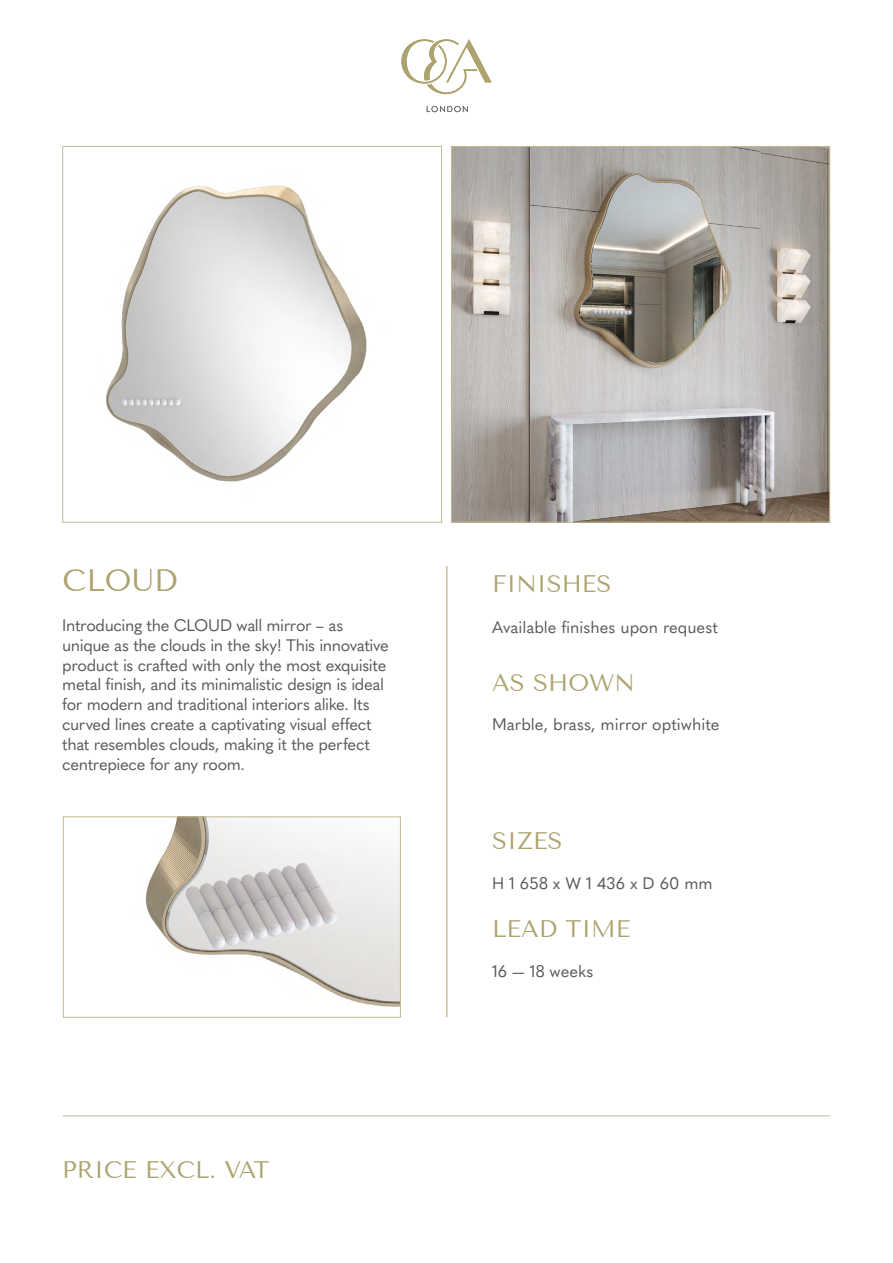
<style>
.page{position:relative;width:893px;height:1263px;background:#fff}
.page>*{position:absolute;margin:0;border:0;box-sizing:border-box;transform-origin:0 0}
.t1{font:30.9px "Tenor Sans";color:#ada36e}
.t2{font:24px "Tenor Sans";color:#ada36e}
.t3{font:16.5px/19.8px "Quasimoda";letter-spacing:-.02em;color:#58595b}
.t4{font:16.5px "Quasimoda";color:#58595b}
.t5{font:16.5px "Quasimoda";letter-spacing:.015em;color:#58595b}
</style>
<div class="page">
<hr style="left:446px;top:566px;width:1px;height:451px;background:#ada36e">
<hr style="left:63px;top:1115px;width:767px;height:1px;background:#c3bb92">
<svg style="left:401px;top:39px;width:91px;height:55px"></svg>
<svg style="left:427px;top:106px;width:41px;height:6px"></svg>
<img style="left:106px;top:185px;width:261px;height:297px">
<div style="left:62px;top:146px;width:380px;height:377px;border:1px solid #c3bb92"></div>
<img style="left:453px;top:148px;width:375px;height:373px">
<div style="left:451px;top:146px;width:379px;height:377px;border:1px solid #c3bb92"></div>
<img style="left:145px;top:818px;width:254px;height:189px">
<div style="left:63px;top:816px;width:338px;height:202px;border:1px solid #c3bb92"></div>
<h1 class="t1" style="left:62px;top:563px;width:117px">СLOUD</h1>
<p class="t3" style="left:62px;top:614px;width:328px">Introducing the CLOUD wall mirror – as unique as the clouds in the sky! This innovative product is crafted with only the most exquisite metal finish, and its minimalistic design is ideal for modern and traditional interiors alike. Its curved lines create a captivating visual effect that resembles clouds, making it the perfect centrepiece for any room.</p>
<h2 class="t2" style="left:62px;top:1156px;width:209px">PRICE EXCL. VAT</h2>
<h2 class="t2" style="left:492px;top:570px;width:121px">FINISHES</h2>
<p class="t4" style="left:492px;top:615px;width:227px">Available finishes upon request</p>
<h2 class="t2" style="left:492px;top:669px;width:144px">AS SHOWN</h2>
<p class="t4" style="left:492px;top:712px;width:229px">Marble, brass, mirror optiwhite</p>
<h2 class="t2" style="left:492px;top:827px;width:72px">SIZES</h2>
<p class="t5" style="left:492px;top:870px;width:222px">H 1 658 x W 1 436 x D 60 mm</p>
<h2 class="t2" style="left:492px;top:915px;width:140px">LEAD TIME</h2>
<p class="t4" style="left:492px;top:959px;width:103px">16 — 18 weeks</p>
</div>
